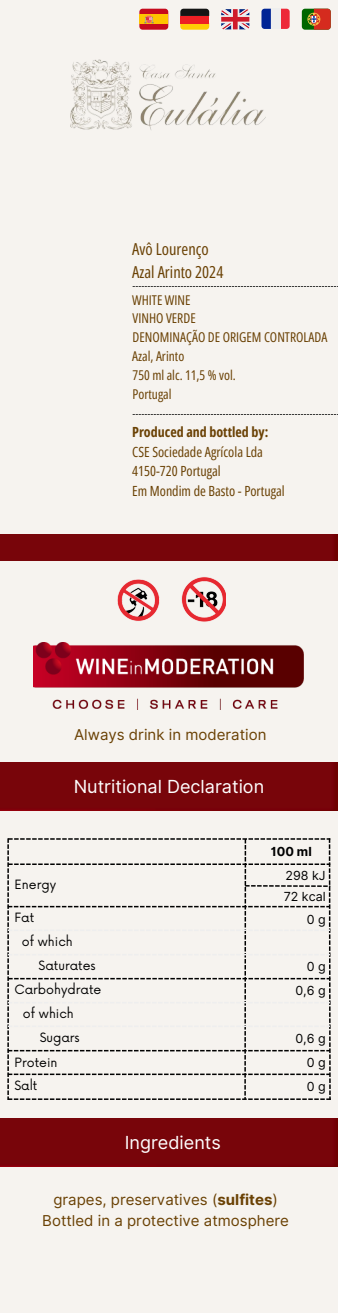
<style>
.page{position:relative;width:338px;height:1313px;background:#fff}
.page>*{position:absolute;margin:0;border:0;box-sizing:border-box;transform-origin:0 0}
.t1{font:18px "Inter";color:#fff}
.t2{font:16.5px/22.9px "Open Sans Condensed";color:#6a4104}
.t3{font:15px/21px "Inter";color:#6a4104;text-align:center}
.t4{font:14px/19.5px "Open Sans Condensed";color:#6a4104}
.t5{font:13.5px/18.8px "Open Sans Condensed";color:#6a4104}
.t6{font:12.5px "Now";color:#000}
.t7{font:12.5px "Inter";color:#000}
.t8{font:700 12.5px "Inter";color:#000}
.s1{font-weight:700}
</style>
<div class="page">
<div style="left:0;top:0;width:338px;height:1312px;background:#f6f3ef"></div>
<div style="left:139px;top:9px;width:29px;height:21px;background:#c60a1d;border-radius:3px"></div>
<div style="left:139px;top:14px;width:29px;height:10px;background:#ffc400"></div>
<svg style="left:144px;top:15px;width:10px;height:8px"></svg>
<svg style="left:180px;top:23px;width:29px;height:7px"></svg>
<div style="left:180px;top:16px;width:29px;height:7px;background:#ed1f24"></div>
<svg style="left:180px;top:9px;width:29px;height:7px"></svg>
<svg style="left:221px;top:9px;width:28px;height:20px"></svg>
<svg style="left:281px;top:9px;width:8px;height:20px"></svg>
<svg style="left:261px;top:9px;width:9px;height:20px"></svg>
<div style="left:270px;top:9px;width:10px;height:20px;background:#eee"></div>
<div style="left:301px;top:9px;width:29px;height:21px;background:#060;border-radius:3px"></div>
<svg style="left:307px;top:9px;width:23px;height:21px"></svg>
<svg style="left:7px;top:838px;width:323px;height:262px"></svg>
<img style="left:33px;top:642px;width:270px;height:68px">
<img style="left:70px;top:59px;width:195px;height:71px">
<svg style="left:132px;top:414px;width:206px;height:1px"></svg>
<img style="left:117px;top:577px;width:109px;height:45px">
<div style="left:0;top:534px;width:338px;height:26px;background:#78050a"></div>
<div style="left:0;top:762px;width:338px;height:48px;background:#78050a"></div>
<div style="left:1px;top:1118px;width:337px;height:48px;background:#78050a"></div>
<svg style="left:132px;top:286px;width:206px;height:1px"></svg>
<h1 class="t2" style="left:132px;top:237px;width:93px">Avô Lourenço<br>Azal Arinto 2024</h1>
<p class="t5" style="left:132px;top:290px;width:60px">WHITE WINE</p>
<p class="t5" style="left:132px;top:308px;width:196px">VINHO VERDE<br>DENOMINAÇÃO DE ORIGEM CONTROLADA</p>
<p class="t5" style="left:132px;top:346px;width:53px">Azal, Arinto</p>
<p class="t5" style="left:132px;top:366px;width:105px">750 ml alc. 11,5 % vol.</p>
<p class="t5" style="left:132px;top:384px;width:40px">Portugal</p>
<h4 class="t4" style="left:132px;top:422px;width:154px"><span class="s1">Produced and bottled by:<br></span>CSE Sociedade Agrícola Lda<br>4150-720 Portugal<br>Em Mondim de Basto - Portugal</h4>
<p class="t3" style="left:74px;top:723px;width:194px">Always drink in moderation</p>
<p class="t1" style="left:74px;top:775px;width:192px">Nutritional Declaration</p>
<p class="t8" style="left:271px;top:844px;width:42px">100 ml</p>
<h1 class="t7" style="left:285px;top:867px;width:42px">298 kJ</h1>
<p class="t7" style="left:283px;top:889px;width:44px">72 kcal</p>
<p class="t6" style="left:15px;top:877px;width:43px">Energy</p>
<p class="t6" style="left:15px;top:910px;width:21px">Fat</p>
<p class="t7" style="left:306px;top:911px;width:20px">0 g</p>
<h3 class="t6" style="left:22px;top:934px;width:52px">of which</h3>
<h3 class="t6" style="left:39px;top:958px;width:59px">Saturates</h3>
<p class="t7" style="left:306px;top:959px;width:20px">0 g</p>
<p class="t6" style="left:14px;top:982px;width:88px">Carbohydrate</p>
<p class="t7" style="left:295px;top:983px;width:32px">0,6 g</p>
<p class="t6" style="left:40px;top:1030px;width:42px">Sugars</p>
<h2 class="t7" style="left:295px;top:1031px;width:32px">0,6 g</h2>
<p class="t6" style="left:15px;top:1055px;width:44px">Protein</p>
<p class="t7" style="left:306px;top:1055px;width:20px">0 g</p>
<p class="t6" style="left:14px;top:1078px;width:25px">Salt</p>
<h2 class="t7" style="left:306px;top:1079px;width:20px">0 g</h2>
<p class="t6" style="left:23px;top:1006px;width:52px">of which</p>
<p class="t1" style="left:125px;top:1131px;width:98px">Ingredients</p>
<p class="t3" style="left:42px;top:1188px;width:248px">grapes, preservatives (<span class="s1">sulfites</span>)<br>Bottled in a protective atmosphere</p>
</div>
